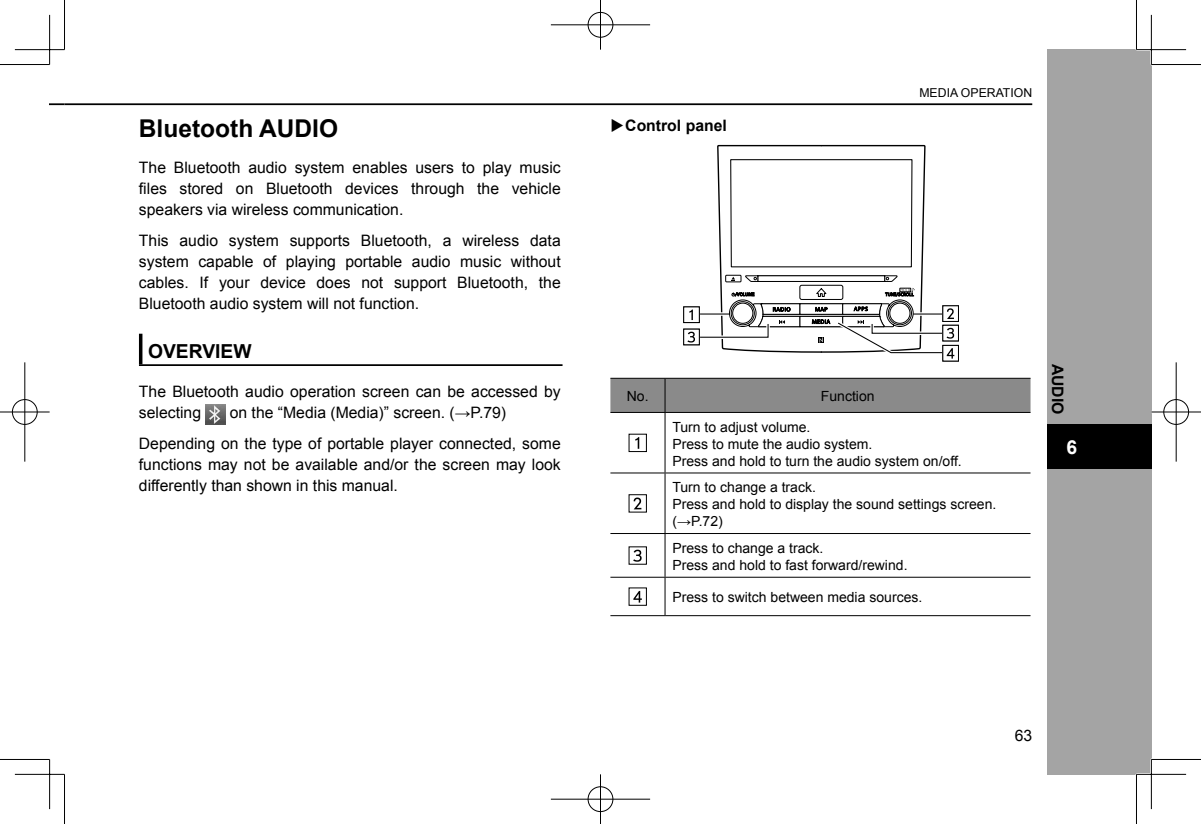
<style>
.page{position:relative;width:1201px;height:824px;background:#fff}
.page>*{position:absolute;margin:0;border:0;box-sizing:border-box;transform-origin:0 0}
.t1{font:700 24.5px "Arial";color:#000}
.t2{font:700 19.25px "Arial";color:#000}
.t3{font:700 19.25px "Arial";color:#fff}
.t4{font:15.75px/21px "Arial";color:#000}
.t5{font:700 15.75px "Arial";color:#000}
.t6{font:14px/16.8px "Arial";color:#000}
.t7{font:12.25px "Arial";color:#000}
</style>
<div class="page">
<svg style="left:50px;top:103px;width:14px;height:2px"></svg>
<hr style="left:139px;top:333px;width:3px;height:31px;background:#000">
<hr style="left:139px;top:364px;width:423px;height:2px;background:#000">
<img style="left:205px;top:404px;width:20px;height:20px">
<div style="left:683px;top:306px;width:16px;height:17px;background:#fff;border:1px solid #000"></div>
<div style="left:942px;top:305px;width:17px;height:17px;background:#030303"></div>
<div style="left:942px;top:305px;width:16px;height:17px;background:#fff;border:1px solid #000"></div>
<div style="left:683px;top:329px;width:16px;height:16px;background:#fff;border:1px solid #000"></div>
<svg style="left:954px;top:324px;width:5px;height:17px"></svg>
<div style="left:942px;top:325px;width:16px;height:16px;background:#fff"></div>
<svg style="left:942px;top:344px;width:17px;height:18px"></svg>
<div style="left:942px;top:345px;width:16px;height:16px;background:#fff"></div>
<svg style="left:687px;top:144px;width:267px;height:214px"></svg>
<div style="left:610px;top:379px;width:420px;height:33px;background:#8a8a8a"></div>
<hr style="left:610px;top:378px;width:55px;height:1px;background:#000">
<hr style="left:610px;top:412px;width:55px;height:1px;background:#000">
<hr style="left:665px;top:378px;width:365px;height:1px;background:#000">
<hr style="left:664px;top:378px;width:1px;height:34px;background:#000">
<hr style="left:665px;top:412px;width:365px;height:1px;background:#000">
<hr style="left:664px;top:413px;width:1px;height:59px;background:#000">
<hr style="left:610px;top:472px;width:55px;height:1px;background:#000">
<hr style="left:665px;top:472px;width:365px;height:1px;background:#000">
<hr style="left:664px;top:473px;width:1px;height:60px;background:#000">
<hr style="left:610px;top:533px;width:55px;height:1px;background:#000">
<hr style="left:665px;top:533px;width:365px;height:1px;background:#000">
<hr style="left:664px;top:534px;width:1px;height:42px;background:#000">
<hr style="left:610px;top:576px;width:55px;height:1px;background:#000">
<hr style="left:610px;top:615px;width:55px;height:1px;background:#000">
<hr style="left:665px;top:576px;width:365px;height:1px;background:#000">
<hr style="left:664px;top:577px;width:1px;height:38px;background:#000">
<hr style="left:665px;top:615px;width:365px;height:1px;background:#000">
<div style="left:628px;top:433px;width:19px;height:19px;border:1px solid #000"></div>
<svg style="left:635px;top:437px;width:4px;height:11px"></svg>
<div style="left:628px;top:494px;width:19px;height:18px;border:1px solid #000"></div>
<svg style="left:633px;top:497px;width:8px;height:12px"></svg>
<svg style="left:633px;top:549px;width:8px;height:12px"></svg>
<svg style="left:633px;top:591px;width:9px;height:11px"></svg>
<div style="left:1047px;top:50px;width:104px;height:724px;background:#a4a4a4"></div>
<hr style="left:64px;top:103px;width:968px;height:2px;background:#000">
<div style="left:1047px;top:424px;width:104px;height:45px;background:#000"></div>
<hr style="left:1136px;top:48px;width:50px;height:3px;background:#fff">
<hr style="left:1136px;top:773px;width:50px;height:2px;background:#fff">
<hr style="left:1150px;top:15px;width:2px;height:49px;background:#fff">
<hr style="left:1150px;top:759px;width:2px;height:50px;background:#fff">
<hr style="left:0;top:64px;width:50px;height:1px;background:#000">
<hr style="left:1151px;top:64px;width:49px;height:1px;background:#000">
<hr style="left:0;top:759px;width:50px;height:1px;background:#000">
<hr style="left:1151px;top:759px;width:49px;height:1px;background:#000">
<hr style="left:64px;top:0;width:1px;height:50px;background:#000">
<hr style="left:64px;top:774px;width:1px;height:49px;background:#000">
<hr style="left:1136px;top:0;width:1px;height:50px;background:#000">
<hr style="left:1136px;top:774px;width:1px;height:49px;background:#000">
<hr style="left:15px;top:49px;width:49px;height:1px;background:#000">
<hr style="left:1136px;top:49px;width:50px;height:1px;background:#000">
<hr style="left:15px;top:774px;width:49px;height:1px;background:#000">
<hr style="left:1136px;top:774px;width:50px;height:1px;background:#000">
<hr style="left:49px;top:15px;width:1px;height:49px;background:#000">
<hr style="left:49px;top:759px;width:1px;height:50px;background:#000">
<hr style="left:1151px;top:15px;width:1px;height:49px;background:#000">
<hr style="left:1151px;top:759px;width:1px;height:50px;background:#000">
<div style="left:587px;top:11px;width:27px;height:27px;border:2px solid #fff;border-radius:50%"></div>
<hr style="left:551px;top:24px;width:99px;height:2px;background:#fff">
<hr style="left:599px;top:0;width:2px;height:50px;background:#fff">
<div style="left:588px;top:12px;width:25px;height:25px;border:1px solid #000;border-radius:50%"></div>
<hr style="left:551px;top:25px;width:99px;height:1px;background:#000">
<hr style="left:600px;top:0;width:1px;height:50px;background:#000">
<div style="left:587px;top:785px;width:27px;height:27px;border:2px solid #fff;border-radius:50%"></div>
<hr style="left:551px;top:797px;width:99px;height:3px;background:#fff">
<hr style="left:599px;top:774px;width:2px;height:49px;background:#fff">
<div style="left:588px;top:786px;width:25px;height:25px;border:1px solid #000;border-radius:50%"></div>
<hr style="left:551px;top:798px;width:99px;height:1px;background:#000">
<hr style="left:600px;top:774px;width:1px;height:49px;background:#000">
<div style="left:11px;top:398px;width:27px;height:27px;border:2px solid #fff;border-radius:50%"></div>
<hr style="left:0;top:410px;width:50px;height:3px;background:#fff">
<hr style="left:24px;top:362px;width:2px;height:99px;background:#fff">
<div style="left:12px;top:399px;width:25px;height:25px;border:1px solid #000;border-radius:50%"></div>
<hr style="left:0;top:411px;width:50px;height:1px;background:#000">
<hr style="left:25px;top:362px;width:1px;height:99px;background:#000">
<div style="left:1162px;top:398px;width:27px;height:27px;border:2px solid #fff;border-radius:50%"></div>
<hr style="left:1151px;top:410px;width:49px;height:3px;background:#fff">
<hr style="left:1174px;top:362px;width:3px;height:99px;background:#fff">
<div style="left:1163px;top:399px;width:25px;height:25px;border:1px solid #000;border-radius:50%"></div>
<hr style="left:1151px;top:411px;width:49px;height:1px;background:#000">
<hr style="left:1175px;top:362px;width:1px;height:99px;background:#000">
<h1 class="t1" style="left:139px;top:112px;width:201px">Bluetooth AUDIO</h1>
<p class="t4" style="left:139px;top:157px;width:423px;text-align:justify">The Bluetooth audio system enables users to play music files stored on Bluetooth devices through the vehicle speakers via wireless communication.</p>
<p class="t4" style="left:139px;top:230px;width:423px;text-align:justify">This audio system supports Bluetooth, a wireless data system capable of playing portable audio music without cables. If your device does not support Bluetooth, the Bluetooth audio system will not function.</p>
<p class="t2" style="left:148px;top:338px;width:105px">OVERVIEW</p>
<p class="t4" style="left:139px;top:381px;width:423px">The Bluetooth audio operation screen can be accessed by selecting</p>
<p class="t4" style="left:139px;top:397px;width:423px;line-height:31px;text-indent:91px">on the “Media (Media)” screen. (→P.79)<br>Depending on the type of portable player connected, some</p>
<p class="t4" style="left:139px;top:454px;width:423px">functions may not be available and/or the screen may look differently than shown in this manual.</p>
<p class="t5" style="left:625px;top:114px;width:103px">Control panel</p>
<p class="t7" style="left:919px;top:84px;width:114px">MEDIA OPERATION</p>
<p class="t6" style="left:627px;top:388px;width:23px">No.</p>
<p class="t6" style="left:821px;top:388px;width:55px">Function</p>
<p class="t6" style="left:672px;top:418px;width:291px">Turn to adjust volume.<br>Press to mute the audio system.<br>Press and hold to turn the audio system on/off.</p>
<p class="t6" style="left:672px;top:479px;width:325px">Turn to change a track.<br>Press and hold to display the sound settings screen. (→P.72)</p>
<p class="t6" style="left:672px;top:539px;width:236px">Press to change a track.<br>Press and hold to fast forward/rewind.</p>
<p class="t6" style="left:672px;top:589px;width:251px">Press to switch between media sources.</p>
<p class="t5" style="left:1068px;top:363px;width:52px;rotate:90deg">AUDIO</p>
<p class="t3" style="left:1066px;top:434px;width:12px">6</p>
<p class="t4" style="left:1014px;top:725px;width:19px">63</p>
</div>
